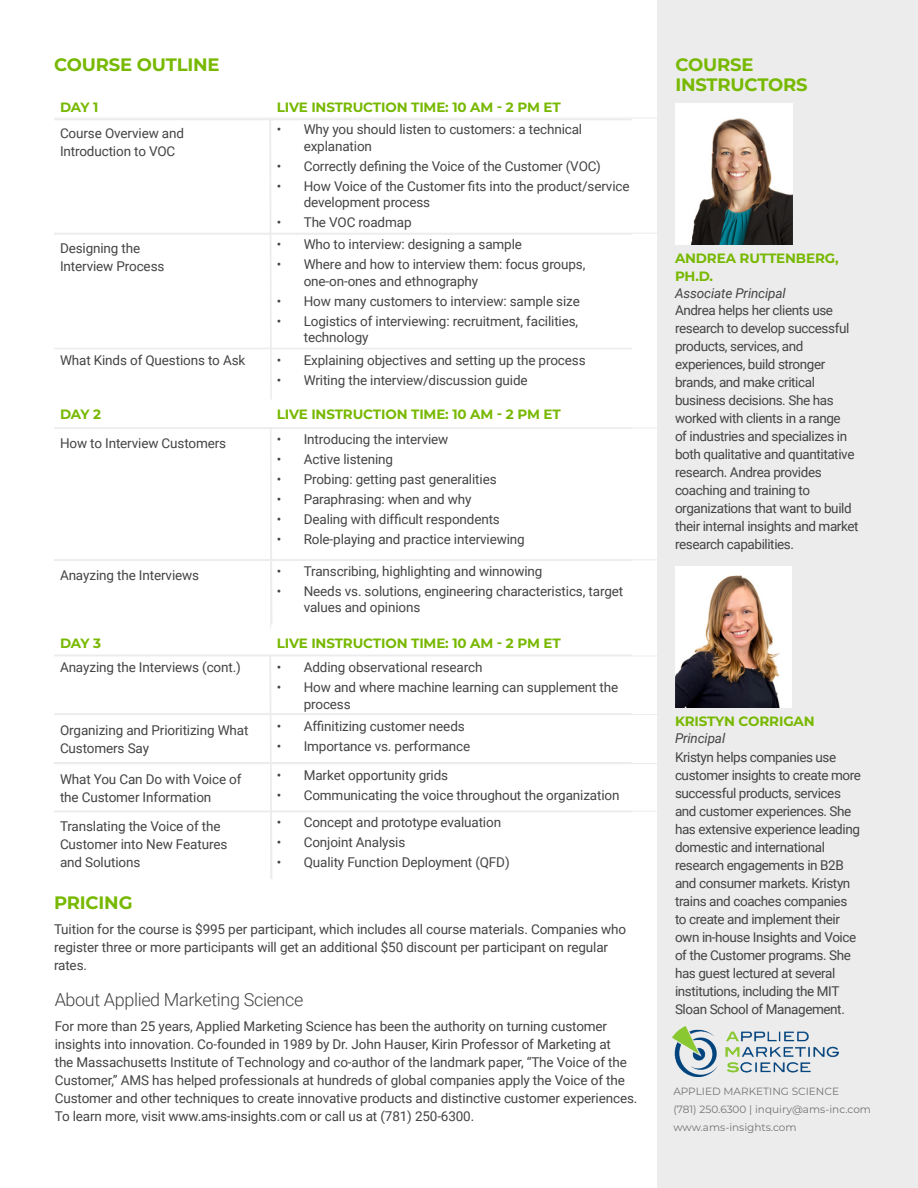
<style>
.page{position:relative;width:918px;height:1188px;background:#fff}
.page>*{position:absolute;margin:0;border:0;box-sizing:border-box;transform-origin:0 0}
.Body{font:700 18px/19.5px "Montserrat";letter-spacing:-.01em;color:#77b800}
.Body-2{font:300 18px "Roboto";letter-spacing:-.02em;color:#444}
.Body-3{font:13.5px/18px "Roboto";letter-spacing:-.01em;color:#444}
.Body-4{font:13.5px/18px "Roboto";letter-spacing:-.03em;color:#444}
.Body-5{font:700 13.5px/18px "Montserrat";letter-spacing:-.01em;color:#77b800}
.Body-6{font:italic 13.5px "Roboto";letter-spacing:-.01em;color:#444}
.t1{font:10.5px/18px "Montserrat";color:#737373}
.s1{font-family:"Roboto";font-weight:400;font-style:italic;color:#444}
</style>
<div class="page">
<hr style="left:54px;top:118px;width:217px;height:1px;background:#ececec">
<hr style="left:271px;top:118px;width:399px;height:1px;background:#ececec">
<hr style="left:271px;top:233px;width:399px;height:1px;background:#ececec">
<hr style="left:271px;top:428px;width:399px;height:1px;background:#ececec">
<hr style="left:271px;top:560px;width:399px;height:1px;background:#ececec">
<hr style="left:270px;top:560px;width:1px;height:69px;background:#ececec">
<hr style="left:271px;top:763px;width:399px;height:1px;background:#ececec">
<hr style="left:271px;top:811px;width:399px;height:1px;background:#ececec">
<hr style="left:271px;top:656px;width:399px;height:1px;background:#ececec">
<hr style="left:271px;top:714px;width:399px;height:1px;background:#ececec">
<hr style="left:54px;top:656px;width:217px;height:1px;background:#ececec">
<div style="left:658px;top:0;width:260px;height:1188px;background:#ececec"></div>
<img style="left:673px;top:1026px;width:165px;height:50px">
<img style="left:675px;top:104px;width:117px;height:140px">
<img style="left:675px;top:567px;width:117px;height:140px">
<hr style="left:54px;top:233px;width:578px;height:2px;background:#ececec">
<hr style="left:54px;top:348px;width:578px;height:1px;background:#ececec">
<hr style="left:54px;top:559px;width:578px;height:2px;background:#ececec">
<hr style="left:54px;top:713px;width:578px;height:2px;background:#ececec">
<hr style="left:54px;top:762px;width:578px;height:2px;background:#ececec">
<hr style="left:54px;top:811px;width:578px;height:1px;background:#ececec">
<hr style="left:54px;top:119px;width:578px;height:1px;background:#ececec">
<hr style="left:54px;top:427px;width:578px;height:2px;background:#ececec">
<hr style="left:54px;top:654px;width:578px;height:2px;background:#ececec">
<svg style="left:269px;top:120px;width:3px;height:279px"></svg>
<svg style="left:270px;top:429px;width:2px;height:195px"></svg>
<svg style="left:269px;top:657px;width:3px;height:222px"></svg>
<p class="Body" style="left:54px;top:54px;width:167px">COURSE OUTLINE</p>
<p class="Body-5" style="left:60px;top:98px;width:40px">DAY 1</p>
<p class="Body-5" style="left:277px;top:98px;width:285px">LIVE INSTRUCTION TIME: 10 AM - 2 PM ET</p>
<p class="Body-3" style="left:60px;top:124px;width:126px">Course Overview and<br>Introduction to VOC</p>
<p class="Body-3" style="left:304px;top:121px;width:280px;line-height:16.5px;text-indent:-27px">• Why you should listen to customers: a technical explanation</p>
<p class="Body-3" style="left:277px;top:156px;width:326px">• Correctly defining the Voice of the Customer (VOC)</p>
<p class="Body-3" style="left:304px;top:177px;width:327px;line-height:16.5px;text-indent:-27px">• How Voice of the Customer fits into the product/service development process</p>
<p class="Body-3" style="left:277px;top:213px;width:136px">• The VOC roadmap</p>
<p class="Body-3" style="left:60px;top:239px;width:106px">Designing the<br>Interview Process</p>
<p class="Body-3" style="left:277px;top:235px;width:247px">• Who to interview: designing a sample</p>
<p class="Body-3" style="left:304px;top:256px;width:283px;line-height:16.5px;text-indent:-27px">• Where and how to interview them: focus groups, one-on-ones and ethnography</p>
<p class="Body-3" style="left:277px;top:292px;width:305px">• How many customers to interview: sample size</p>
<p class="Body-3" style="left:304px;top:312px;width:276px;line-height:16.5px;text-indent:-27px">• Logistics of interviewing: recruitment, facilities, technology</p>
<p class="Body-3" style="left:60px;top:350px;width:187px">What Kinds of Questions to Ask</p>
<p class="Body-3" style="left:277px;top:350px;width:310px">• Explaining objectives and setting up the process</p>
<p class="Body-3" style="left:277px;top:370px;width:252px">• Writing the interview/discussion guide</p>
<p class="Body-5" style="left:60px;top:405px;width:43px">DAY 2</p>
<p class="Body-5" style="left:277px;top:405px;width:285px">LIVE INSTRUCTION TIME: 10 AM - 2 PM ET</p>
<p class="Body-3" style="left:60px;top:434px;width:168px">How to Interview Customers</p>
<p class="Body-3" style="left:277px;top:430px;width:173px">• Introducing the interview</p>
<p class="Body-3" style="left:277px;top:450px;width:118px">• Active listening</p>
<p class="Body-3" style="left:277px;top:470px;width:221px">• Probing: getting past generalities</p>
<p class="Body-3" style="left:277px;top:490px;width:196px">• Paraphrasing: when and why</p>
<p class="Body-3" style="left:277px;top:510px;width:225px">• Dealing with difficult respondents</p>
<p class="Body-3" style="left:277px;top:530px;width:250px">• Role-playing and practice interviewing</p>
<p class="Body-3" style="left:60px;top:566px;width:141px">Anayzing the Interviews</p>
<p class="Body-3" style="left:277px;top:562px;width:267px">• Transcribing, highlighting and winnowing</p>
<p class="Body-3" style="left:304px;top:582px;width:321px;line-height:16.5px;text-indent:-27px">• Needs vs. solutions, engineering characteristics, target values and opinions</p>
<p class="Body-5" style="left:60px;top:633px;width:43px">DAY 3</p>
<p class="Body-5" style="left:277px;top:633px;width:285px">LIVE INSTRUCTION TIME: 10 AM - 2 PM ET</p>
<p class="Body-3" style="left:60px;top:658px;width:182px">Anayzing the Interviews (cont.)</p>
<p class="Body-3" style="left:277px;top:658px;width:207px">• Adding observational research</p>
<p class="Body-3" style="left:304px;top:679px;width:316px;line-height:16.5px;text-indent:-27px">• How and where machine learning can supplement the process</p>
<p class="Body-3" style="left:60px;top:720px;width:190px">Organizing and Prioritizing What<br>Customers Say</p>
<p class="Body-3" style="left:277px;top:716px;width:190px">• Affinitizing customer needs</p>
<p class="Body-3" style="left:277px;top:736px;width:195px">• Importance vs. performance</p>
<p class="Body-3" style="left:60px;top:770px;width:183px">What You Can Do with Voice of the Customer Information</p>
<p class="Body-3" style="left:277px;top:765px;width:173px">• Market opportunity grids</p>
<p class="Body-3" style="left:277px;top:785px;width:344px">• Communicating the voice throughout the organization</p>
<p class="Body-3" style="left:60px;top:817px;width:169px">Translating the Voice of the<br>Customer into New Features and Solutions</p>
<p class="Body-3" style="left:277px;top:813px;width:226px">• Concept and prototype evaluation</p>
<p class="Body-3" style="left:277px;top:833px;width:130px">• Conjoint Analysis</p>
<p class="Body-3" style="left:277px;top:853px;width:234px">• Quality Function Deployment (QFD)</p>
<p class="Body" style="left:54px;top:892px;width:80px">PRICING</p>
<p class="Body-3" style="left:54px;top:920px;width:574px">Tuition for the course is $995 per participant, which includes all course materials. Companies who register three or more participants will get an additional $50 discount per participant on regular rates.</p>
<p class="Body-2" style="left:55px;top:987px;width:250px">About Applied Marketing Science</p>
<p class="Body-3" style="left:55px;top:1016px;width:584px">For more than 25 years, Applied Marketing Science has been the authority on turning customer insights into innovation. Co-founded in 1989 by Dr. John Hauser, Kirin Professor of Marketing at<br>the Massachusetts Institute of Technology and co-author of the landmark paper, “The Voice of the Customer,” AMS has helped professionals at hundreds of global companies apply the Voice of the Customer and other techniques to create innovative products and distinctive customer experiences.<br>To learn more, visit www.ams-insights.com or call us at (781) 250-6300.</p>
<p class="Body" style="left:675px;top:54px;width:134px">COURSE<br>INSTRUCTORS</p>
<p class="Body-5" style="left:675px;top:249px;width:165px">ANDREA RUTTENBERG,<br>PH.D.</p>
<p class="Body-6" style="left:675px;top:284px;width:112px">Associate Principal</p>
<p class="Body-4" style="left:675px;top:301px;width:185px">Andrea helps her clients use research to develop successful products, services, and experiences, build stronger brands, and make critical business decisions. She has worked with clients in a range<br>of industries and specializes in both qualitative and quantitative research. Andrea provides coaching and training to organizations that want to build their internal insights and market research capabilities.</p>
<p class="Body-5" style="left:675px;top:712px;width:141px;line-height:16.5px">KRISTYN CORRIGAN<br><span class="s1">Principal</span></p>
<p class="Body-4" style="left:675px;top:748px;width:188px">Kristyn helps companies use customer insights to create more successful products, services and customer experiences. She has extensive experience leading domestic and international research engagements in B2B and consumer markets. Kristyn trains and coaches companies to create and implement their own in-house Insights and Voice of the Customer programs. She has guest lectured at several institutions, including the MIT<br>Sloan School of Management.</p>
<p class="t1" style="left:673px;top:1082px;width:199px">APPLIED MARKETING SCIENCE<br>(781) 250.6300 | inquiry@ams-inc.com www.ams-insights.com</p>
</div>
